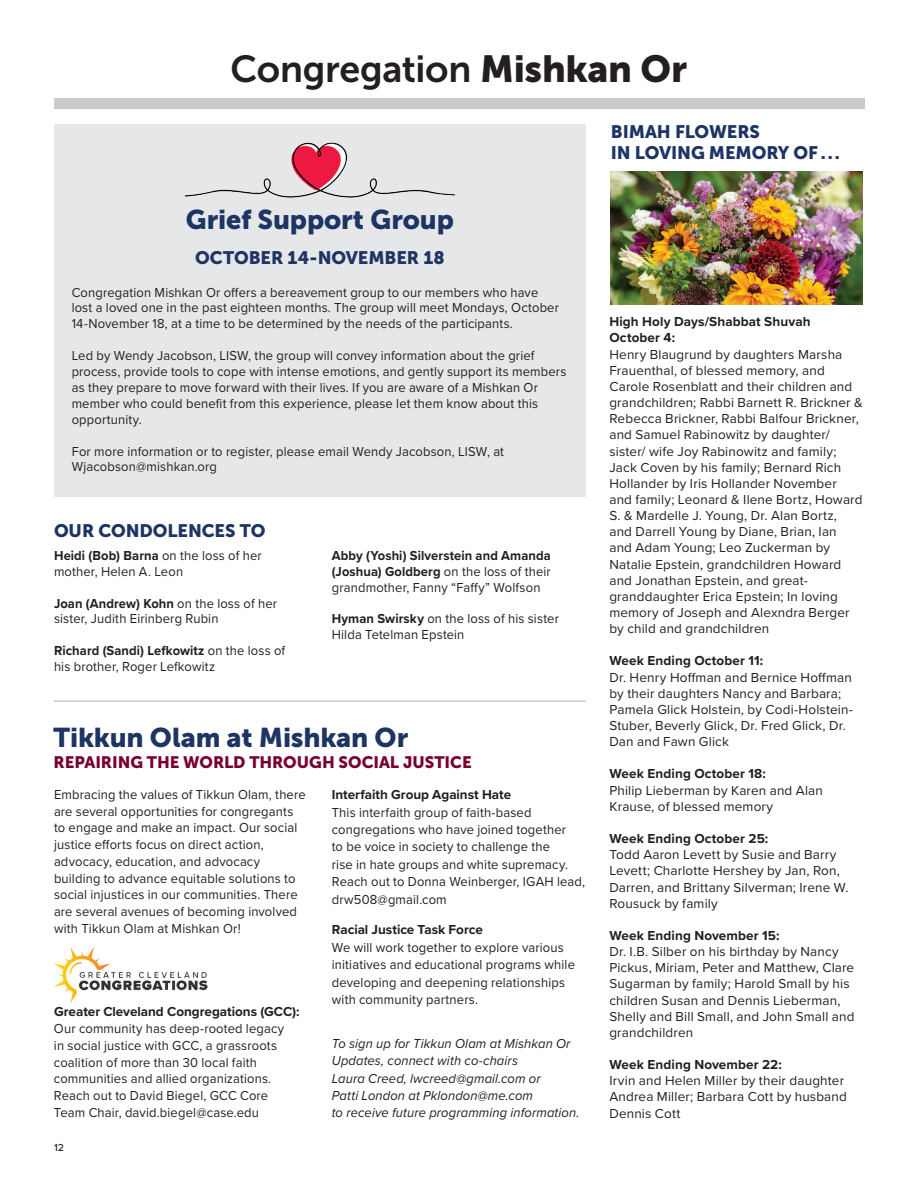
<style>
.page{position:relative;width:918px;height:1188px;background:#fff}
.page>*{position:absolute;margin:0;border:0;box-sizing:border-box;transform-origin:0 0}
.t1{font:37.5px "Museo Sans 700";letter-spacing:-.01em;color:#231f20}
.t2{font:27px "Museo Sans 900";letter-spacing:-.005em;color:#1d3465}
.t3{font:18px/21px "Museo Sans 900";letter-spacing:-.005em;color:#1d3465}
.t4{font:16.5px "Museo Sans 900";letter-spacing:-.005em;color:#780031}
.t5{font:13.5px/16.6px "Proxima Nova";letter-spacing:.01em;color:#231f20;scale:.96 1}
.t6{font:13.5px/16.2px "Proxima Nova";letter-spacing:.01em;color:#231f20}
.t7{font:700 13.5px/16.6px "Proxima Nova";letter-spacing:.005em;color:#231f20}
.t8{font:italic 13.5px/17.4px "Proxima Nova";letter-spacing:.01em;color:#231f20;scale:.96 1}
.t9{font:700 13.5px/15.9px "Proxima Nova";letter-spacing:.005em;color:#231f20;text-align:justify;scale:.96 1}
.t10{font:500 10.5px "Proxima Nova";color:#231f20}
.s1{font-family:"Museo Sans 900"}
.s2{font-weight:700}
.s3{font-weight:400}
</style>
<div class="page">
<div style="left:54px;top:98px;width:810px;height:10px;background:#c9cacc"></div>
<img style="left:611px;top:171px;width:252px;height:134px">
<div style="left:54px;top:124px;width:532px;height:373px;background:#e6e7e9"></div>
<img style="left:186px;top:142px;width:268px;height:56px">
<img style="left:54px;top:947px;width:153px;height:56px">
<hr style="left:54px;top:700px;width:532px;height:2px;background:#c9cacc">
<h1 class="t1" style="left:231px;top:48px;width:458px">Congregation <span class="s1">Mishkan Or</span></h1>
<h2 class="t2" style="left:186px;top:205px;width:270px">Grief Support Group</h2>
<h3 class="t3" style="left:195px;top:247px;width:251px">OCTOBER 14-NOVEMBER 18</h3>
<p class="t5" style="left:72px;top:283px;width:509px;line-height:15.9px">Congregation Mishkan Or offers a bereavement group to our members who have lost a loved one in the past eighteen months. The group will meet Mondays, October<br>14-November 18, at a time to be determined by the needs of the participants.</p>
<p class="t5" style="left:72px;top:347px;width:517px;line-height:15.9px">Led by Wendy Jacobson, LISW, the group will convey information about the grief process, provide tools to cope with intense emotions, and gently support its members as they prepare to move forward with their lives. If you are aware of a Mishkan Or member who could benefit from this experience, please let them know about this opportunity.</p>
<p class="t5" style="left:72px;top:443px;width:452px;line-height:15.9px">For more information or to register, please email Wendy Jacobson, LISW, at<br>Wjacobson@mishkan.org</p>
<h3 class="t3" style="left:54px;top:520px;width:213px">OUR CONDOLENCES TO</h3>
<p class="t5" style="left:54px;top:547px;width:218px;line-height:15.9px"><span class="s2">Heidi (Bob) Barna</span> on the loss of her mother, Helen A. Leon</p>
<p class="t5" style="left:54px;top:595px;width:234px;line-height:15.9px"><span class="s2">Joan (Andrew) Kohn</span> on the loss of her sister, Judith Eirinberg Rubin</p>
<p class="t5" style="left:54px;top:642px;width:242px;line-height:15.9px"><span class="s2">Richard (Sandi) Lefkowitz</span> on the loss of his brother, Roger Lefkowitz</p>
<p class="t9" style="left:332px;top:547px;width:230px">Abby (Yoshi) Silverstein and Amanda (Joshua) Goldberg <span class="s3">on the loss of their grandmother, Fanny “Faffy” Wolfson</span></p>
<p class="t5" style="left:332px;top:610px;width:238px;line-height:15.9px"><span class="s2">Hyman Swirsky</span> on the loss of his sister<br>Hilda Tetelman Epstein</p>
<h2 class="t2" style="left:54px;top:722px;width:356px">Tikkun Olam at Mishkan Or</h2>
<p class="t4" style="left:54px;top:753px;width:420px">REPAIRING THE WORLD THROUGH SOCIAL JUSTICE</p>
<p class="t5" style="left:54px;top:786px;width:264px">Embracing the values of Tikkun Olam, there are several opportunities for congregants to engage and make an impact. Our social justice efforts focus on direct action, advocacy, education, and advocacy building to advance equitable solutions to social injustices in our communities. There are several avenues of becoming involved with Tikkun Olam at Mishkan Or!</p>
<p class="t7" style="left:54px;top:1003px;width:247px">Greater Cleveland Congregations (GCC):</p>
<p class="t5" style="left:54px;top:1020px;width:241px">Our community has deep-rooted legacy in social justice with GCC, a grassroots coalition of more than 30 local faith communities and allied organizations.<br>Reach out to David Biegel, GCC Core Team Chair, david.biegel@case.edu</p>
<p class="t10" style="left:54px;top:1140px;width:12px">12</p>
<p class="t7" style="left:332px;top:786px;width:181px">Interfaith Group Against Hate</p>
<p class="t5" style="left:332px;top:803px;width:265px;line-height:17.4px">This interfaith group of faith-based congregations who have joined together<br>to be voice in society to challenge the<br>rise in hate groups and white supremacy.<br>Reach out to Donna Weinberger, IGAH lead, drw508@gmail.com</p>
<p class="t7" style="left:332px;top:921px;width:153px">Racial Justice Task Force</p>
<p class="t5" style="left:332px;top:938px;width:255px;line-height:17.4px">We will work together to explore various initiatives and educational programs while developing and deepening relationships with community partners.</p>
<p class="t8" style="left:332px;top:1034px;width:259px">To sign up for Tikkun Olam at Mishkan Or Updates, connect with co-chairs<br>Laura Creed, lwcreed@gmail.com or<br>Patti London at Pklondon@me.com<br>to receive future programming information.</p>
<h3 class="t3" style="left:611px;top:121px;width:230px">BIMAH FLOWERS<br>IN LOVING MEMORY OF ...</h3>
<p class="t7" style="left:609px;top:312px;width:203px">High Holy Days/Shabbat Shuvah<br>October 4:</p>
<p class="t6" style="left:609px;top:345px;width:255px">Henry Blaugrund by daughters Marsha Frauenthal, of blessed memory, and Carole Rosenblatt and their children and grandchildren; Rabbi Barnett R. Brickner &amp; Rebecca Brickner, Rabbi Balfour Brickner, and Samuel Rabinowitz by daughter/ sister/ wife Joy Rabinowitz and family; Jack Coven by his family; Bernard Rich Hollander by Iris Hollander November and family; Leonard &amp; Ilene Bortz, Howard S. &amp; Mardelle J. Young, Dr. Alan Bortz, and Darrell Young by Diane, Brian, Ian<br>and Adam Young; Leo Zuckerman by Natalie Epstein, grandchildren Howard and Jonathan Epstein, and great&shy;granddaughter Erica Epstein; In loving memory of Joseph and Alexndra Berger by child and grandchildren</p>
<p class="t7" style="left:609px;top:652px;width:155px">Week Ending October 11:</p>
<p class="t6" style="left:609px;top:668px;width:245px">Dr. Henry Hoffman and Bernice Hoffman by their daughters Nancy and Barbara; Pamela Glick Holstein, by Codi-Holstein-Stuber, Beverly Glick, Dr. Fred Glick, Dr.<br>Dan and Fawn Glick</p>
<p class="t7" style="left:609px;top:765px;width:158px">Week Ending October 18:</p>
<p class="t6" style="left:609px;top:781px;width:215px">Philip Lieberman by Karen and Alan<br>Krause, of blessed memory</p>
<p class="t7" style="left:609px;top:830px;width:160px">Week Ending October 25:</p>
<p class="t6" style="left:609px;top:846px;width:241px">Todd Aaron Levett by Susie and Barry Levett; Charlotte Hershey by Jan, Ron, Darren, and Brittany Silverman; Irene W.<br>Rousuck by family</p>
<p class="t7" style="left:609px;top:927px;width:172px">Week Ending November 15:</p>
<p class="t6" style="left:609px;top:943px;width:247px">Dr. I.B. Silber on his birthday by Nancy Pickus, Miriam, Peter and Matthew, Clare Sugarman by family; Harold Small by his children Susan and Dennis Lieberman, Shelly and Bill Small, and John Small and grandchildren</p>
<p class="t7" style="left:609px;top:1056px;width:174px">Week Ending November 22:</p>
<p class="t6" style="left:609px;top:1072px;width:239px">Irvin and Helen Miller by their daughter<br>Andrea Miller; Barbara Cott by husband<br>Dennis Cott</p>
</div>
